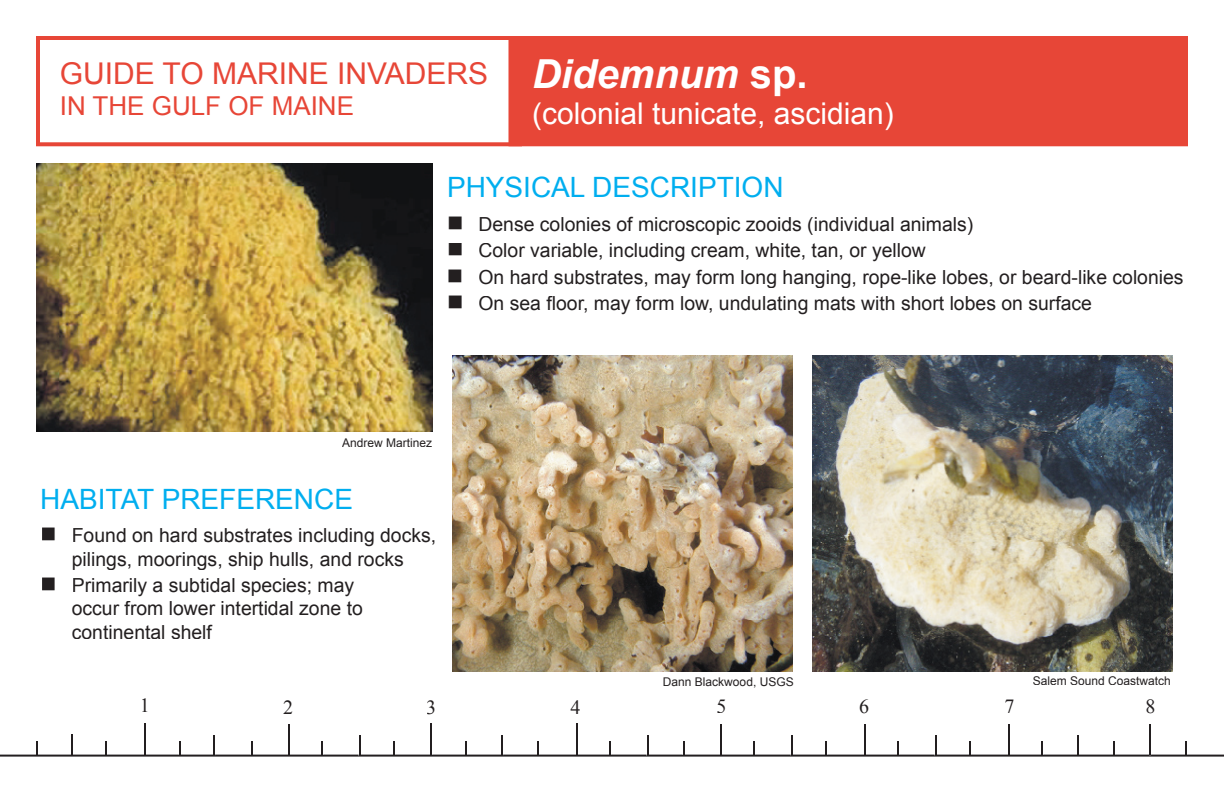
<style>
.page{position:relative;width:1224px;height:792px;background:#fff}
.page>*{position:absolute;margin:0;border:0;box-sizing:border-box;transform-origin:0 0}
.t1{font:italic 700 40px "Arial";color:#fff}
.t2{font:30px "Arial";color:#fff}
.t3{font:30px "Arial";color:#e74637}
.t4{font:28px "Arial";color:#00aeef}
.t5{font:26px "Arial";color:#e74637}
.t6{font:20px "Times New Roman";color:#231f20}
.t7{font:19.4px/23.2px "Arial";color:#231f20;text-align:center}
.t8{font:12px "Arial";color:#231f20}
.s1{font-style:normal}
</style>
<div class="page">
<hr style="left:144px;top:723px;width:2px;height:32px;background:#231f20">
<hr style="left:288px;top:724px;width:2px;height:31px;background:#231f20">
<hr style="left:430px;top:723px;width:2px;height:32px;background:#231f20">
<hr style="left:576px;top:723px;width:2px;height:32px;background:#231f20">
<hr style="left:720px;top:724px;width:2px;height:31px;background:#231f20">
<hr style="left:864px;top:724px;width:2px;height:31px;background:#231f20">
<hr style="left:1008px;top:724px;width:2px;height:31px;background:#231f20">
<hr style="left:1149px;top:724px;width:2px;height:31px;background:#231f20">
<hr style="left:71px;top:734px;width:2px;height:21px;background:#231f20">
<hr style="left:213px;top:735px;width:2px;height:20px;background:#231f20">
<hr style="left:359px;top:735px;width:2px;height:20px;background:#231f20">
<hr style="left:501px;top:735px;width:2px;height:20px;background:#231f20">
<hr style="left:647px;top:735px;width:2px;height:20px;background:#231f20">
<hr style="left:791px;top:735px;width:2px;height:20px;background:#231f20">
<hr style="left:935px;top:735px;width:2px;height:20px;background:#231f20">
<hr style="left:1077px;top:735px;width:2px;height:20px;background:#231f20">
<svg style="left:0;top:741px;width:1224px;height:16px"></svg>
<div style="left:522px;top:36px;width:666px;height:110px;background:#e74637"></div>
<svg style="left:36px;top:36px;width:486px;height:110px"></svg>
<img style="left:452px;top:355px;width:340px;height:317px">
<img style="left:812px;top:355px;width:360px;height:317px">
<img style="left:37px;top:164px;width:396px;height:268px">
<h2 class="t3" style="left:60px;top:57px;width:430px">GUIDE TO MARINE INVADERS</h2>
<h3 class="t5" style="left:60px;top:91px;width:296px">IN THE GULF OF MAINE</h3>
<h1 class="t1" style="left:532px;top:51px;width:277px">Didemnum <span class="s1">sp.</span></h1>
<h2 class="t2" style="left:532px;top:96px;width:363px">(colonial tunicate, ascidian)</h2>
<h3 class="t4" style="left:447px;top:172px;width:338px">PHYSICAL DESCRIPTION</h3>
<p class="t7" style="left:447px;top:213px;width:528px">■ Dense colonies of microscopic zooids (individual animals)</p>
<p class="t7" style="left:447px;top:239px;width:480px">■ Color variable, including cream, white, tan, or yellow</p>
<p class="t7" style="left:447px;top:265px;width:738px">■ On hard substrates, may form long hanging, rope-like lobes, or beard-like colonies</p>
<p class="t7" style="left:447px;top:292px;width:647px">■ On sea floor, may form low, undulating mats with short lobes on surface</p>
<p class="t8" style="left:342px;top:436px;width:92px">Andrew Martinez</p>
<h3 class="t4" style="left:40px;top:483px;width:314px">HABITAT PREFERENCE</h3>
<p class="t7" style="left:40px;top:524px;width:397px">■ Found on hard substrates including docks, pilings, moorings, ship hulls, and rocks</p>
<p class="t7" style="left:72px;top:574px;width:293px;text-align:left;text-indent:-32px">■ Primarily a subtidal species; may occur from lower intertidal zone to continental shelf</p>
<p class="t8" style="left:663px;top:675px;width:132px">Dann Blackwood, USGS</p>
<p class="t8" style="left:1033px;top:674px;width:140px">Salem Sound Coastwatch</p>
<p class="t6" style="left:140px;top:694px;width:11px">1</p>
<p class="t6" style="left:283px;top:695px;width:11px">2</p>
<p class="t6" style="left:426px;top:696px;width:11px">3</p>
<p class="t6" style="left:571px;top:696px;width:11px">4</p>
<p class="t6" style="left:716px;top:694px;width:11px">5</p>
<p class="t6" style="left:859px;top:695px;width:11px">6</p>
<p class="t6" style="left:1005px;top:694px;width:11px">7</p>
<p class="t6" style="left:1145px;top:695px;width:11px">8</p>
</div>
